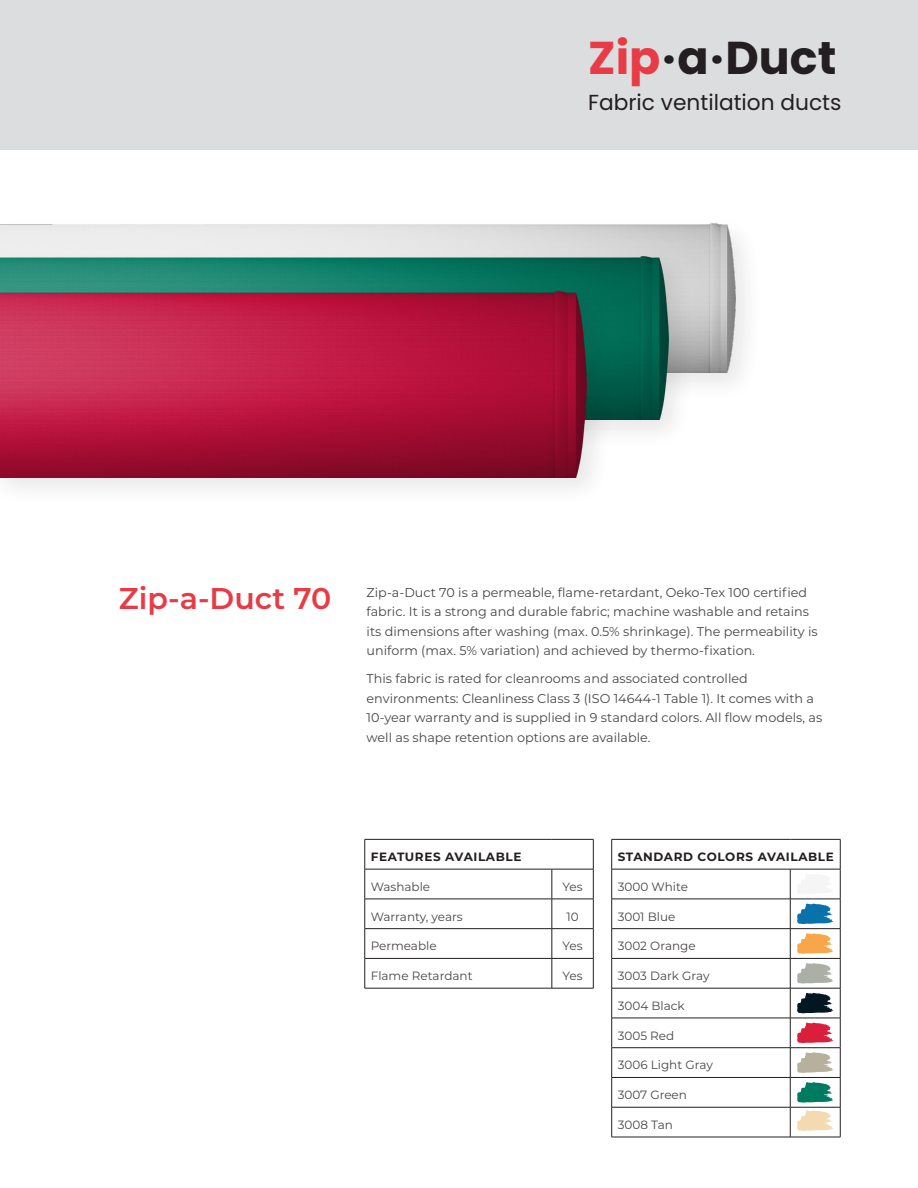
<style>
.page{position:relative;width:918px;height:1188px;background:#fff}
.page>*{position:absolute;margin:0;border:0;box-sizing:border-box;transform-origin:0 0}
.t1{font:700 46.05px "Poppins";color:#231f20}
.t2{font:600 30px "Montserrat";color:#e73b46}
.t3{font:21.75px "Poppins";color:#231f20}
.Body{font:12.75px/19.5px "Montserrat";color:#484645}
.TableBody{font:12px "Montserrat";color:#484645}
.TableHeading{font:700 12px "Montserrat";letter-spacing:.05em;color:#231f20}
.s1{color:#e73b46}
</style>
<div class="page">
<div style="left:0;top:0;width:918px;height:150px;background:#dcdddf"></div>
<div style="left:0;top:215px;width:764px;height:186px;background:#231f20;opacity:.1"></div>
<img style="left:0;top:224px;width:735px;height:148px">
<div style="left:0;top:248px;width:697px;height:201px;background:#231f20;opacity:.1"></div>
<img style="left:0;top:256px;width:669px;height:164px">
<div style="left:0;top:283px;width:615px;height:223px;background:#231f20;opacity:.1"></div>
<img style="left:0;top:292px;width:587px;height:185px">
<svg style="left:364px;top:840px;width:1px;height:29px"></svg>
<hr style="left:365px;top:839px;width:187px;height:1px;background:#231f20">
<hr style="left:552px;top:839px;width:42px;height:1px;background:#231f20">
<svg style="left:593px;top:840px;width:1px;height:29px"></svg>
<hr style="left:364px;top:869px;width:1px;height:30px;background:#231f20">
<hr style="left:365px;top:869px;width:187px;height:1px;background:#231f20">
<hr style="left:552px;top:869px;width:42px;height:1px;background:#231f20">
<hr style="left:552px;top:869px;width:1px;height:30px;background:#231f20">
<hr style="left:593px;top:869px;width:1px;height:30px;background:#231f20">
<hr style="left:365px;top:899px;width:187px;height:1px;background:#231f20">
<hr style="left:552px;top:899px;width:42px;height:1px;background:#231f20">
<hr style="left:365px;top:928px;width:187px;height:1px;background:#231f20">
<hr style="left:552px;top:928px;width:42px;height:1px;background:#231f20">
<svg style="left:364px;top:899px;width:1px;height:89px"></svg>
<hr style="left:365px;top:958px;width:187px;height:1px;background:#231f20">
<hr style="left:365px;top:988px;width:187px;height:1px;background:#231f20">
<svg style="left:552px;top:899px;width:1px;height:89px"></svg>
<hr style="left:552px;top:958px;width:42px;height:1px;background:#231f20">
<svg style="left:593px;top:899px;width:1px;height:89px"></svg>
<hr style="left:552px;top:988px;width:42px;height:1px;background:#231f20">
<hr style="left:612px;top:928px;width:178px;height:1px;background:#231f20">
<hr style="left:790px;top:928px;width:50px;height:1px;background:#231f20">
<hr style="left:612px;top:958px;width:178px;height:1px;background:#231f20">
<hr style="left:790px;top:958px;width:50px;height:1px;background:#231f20">
<svg style="left:790px;top:900px;width:1px;height:88px"></svg>
<svg style="left:840px;top:899px;width:1px;height:89px"></svg>
<hr style="left:612px;top:988px;width:178px;height:1px;background:#231f20">
<hr style="left:790px;top:988px;width:50px;height:1px;background:#231f20">
<hr style="left:790px;top:988px;width:1px;height:30px;background:#231f20">
<hr style="left:840px;top:988px;width:1px;height:30px;background:#231f20">
<hr style="left:612px;top:1018px;width:178px;height:1px;background:#231f20">
<hr style="left:790px;top:1018px;width:50px;height:1px;background:#231f20">
<hr style="left:790px;top:1018px;width:1px;height:30px;background:#231f20">
<hr style="left:840px;top:1018px;width:1px;height:30px;background:#231f20">
<hr style="left:612px;top:1047px;width:178px;height:1px;background:#231f20">
<hr style="left:790px;top:1047px;width:50px;height:1px;background:#231f20">
<hr style="left:612px;top:1077px;width:178px;height:1px;background:#231f20">
<hr style="left:790px;top:1077px;width:50px;height:1px;background:#231f20">
<svg style="left:790px;top:1048px;width:1px;height:59px"></svg>
<svg style="left:840px;top:1048px;width:1px;height:59px"></svg>
<svg style="left:611px;top:899px;width:1px;height:89px"></svg>
<hr style="left:611px;top:988px;width:1px;height:30px;background:#231f20">
<hr style="left:611px;top:1018px;width:1px;height:30px;background:#231f20">
<svg style="left:611px;top:1048px;width:1px;height:59px"></svg>
<hr style="left:612px;top:1107px;width:178px;height:1px;background:#231f20">
<hr style="left:611px;top:1107px;width:1px;height:30px;background:#231f20">
<hr style="left:790px;top:1107px;width:50px;height:1px;background:#231f20">
<hr style="left:790px;top:1107px;width:1px;height:30px;background:#231f20">
<hr style="left:840px;top:1107px;width:1px;height:30px;background:#231f20">
<hr style="left:612px;top:1137px;width:178px;height:1px;background:#231f20">
<hr style="left:790px;top:1137px;width:50px;height:1px;background:#231f20">
<hr style="left:612px;top:839px;width:178px;height:1px;background:#231f20">
<svg style="left:611px;top:840px;width:1px;height:29px"></svg>
<hr style="left:790px;top:839px;width:50px;height:1px;background:#231f20">
<svg style="left:840px;top:840px;width:1px;height:29px"></svg>
<hr style="left:612px;top:869px;width:178px;height:1px;background:#231f20">
<hr style="left:611px;top:869px;width:1px;height:30px;background:#231f20">
<hr style="left:790px;top:869px;width:50px;height:1px;background:#231f20">
<hr style="left:790px;top:869px;width:1px;height:30px;background:#231f20">
<hr style="left:840px;top:869px;width:1px;height:30px;background:#231f20">
<hr style="left:612px;top:899px;width:178px;height:1px;background:#231f20">
<hr style="left:790px;top:899px;width:50px;height:1px;background:#231f20">
<svg style="left:797px;top:903px;width:36px;height:21px"></svg>
<svg style="left:797px;top:933px;width:36px;height:21px"></svg>
<svg style="left:797px;top:963px;width:36px;height:21px"></svg>
<svg style="left:797px;top:993px;width:36px;height:20px"></svg>
<svg style="left:797px;top:1022px;width:36px;height:21px"></svg>
<svg style="left:797px;top:1052px;width:36px;height:21px"></svg>
<svg style="left:797px;top:1082px;width:36px;height:21px"></svg>
<svg style="left:797px;top:1110px;width:36px;height:21px"></svg>
<p class="t1" style="left:588px;top:31px;width:250px"><span class="s1">Zip</span>·a·Duct</p>
<p class="t3" style="left:588px;top:89px;width:255px">Fabric ventilation ducts</p>
<h1 class="t2" style="left:119px;top:577px;width:214px">Zip-a-Duct 70</h1>
<p class="Body" style="left:367px;top:582px;width:453px">Zip-a-Duct 70 is a permeable, flame-retardant, Oeko-Tex 100 certified fabric. It is a strong and durable fabric; machine washable and retains its dimensions after washing (max. 0.5% shrinkage). The permeability is uniform (max. 5% variation) and achieved by thermo-fixation.</p>
<p class="Body" style="left:367px;top:668px;width:457px">This fabric is rated for cleanrooms and associated controlled environments: Cleanliness Class 3 (ISO 14644-1 Table 1). It comes with a 10-year warranty and is supplied in 9 standard colors. All flow models, as well as shape retention options are available.</p>
<p class="TableHeading" style="left:371px;top:848px;width:152px">FEATURES AVAILABLE</p>
<p class="TableBody" style="left:371px;top:878px;width:61px">Washable</p>
<p class="TableBody" style="left:563px;top:878px;width:22px">Yes</p>
<p class="TableBody" style="left:371px;top:908px;width:94px">Warranty, years</p>
<p class="TableBody" style="left:566px;top:908px;width:14px">10</p>
<p class="TableBody" style="left:371px;top:938px;width:67px">Permeable</p>
<p class="TableBody" style="left:563px;top:938px;width:22px">Yes</p>
<p class="TableBody" style="left:371px;top:968px;width:103px">Flame Retardant</p>
<p class="TableBody" style="left:563px;top:968px;width:22px">Yes</p>
<p class="TableHeading" style="left:618px;top:848px;width:218px">STANDARD COLORS AVAILABLE</p>
<p class="TableBody" style="left:618px;top:878px;width:72px">3000 White</p>
<p class="TableBody" style="left:618px;top:908px;width:59px">3001 Blue</p>
<p class="TableBody" style="left:618px;top:938px;width:80px">3002 Orange</p>
<p class="TableBody" style="left:618px;top:968px;width:93px">3003 Dark Gray</p>
<p class="TableBody" style="left:618px;top:997px;width:68px">3004 Black</p>
<p class="TableBody" style="left:618px;top:1027px;width:58px">3005 Red</p>
<p class="TableBody" style="left:618px;top:1057px;width:97px">3006 Light Gray</p>
<p class="TableBody" style="left:618px;top:1087px;width:71px">3007 Green</p>
<p class="TableBody" style="left:618px;top:1116px;width:57px">3008 Tan</p>
</div>
